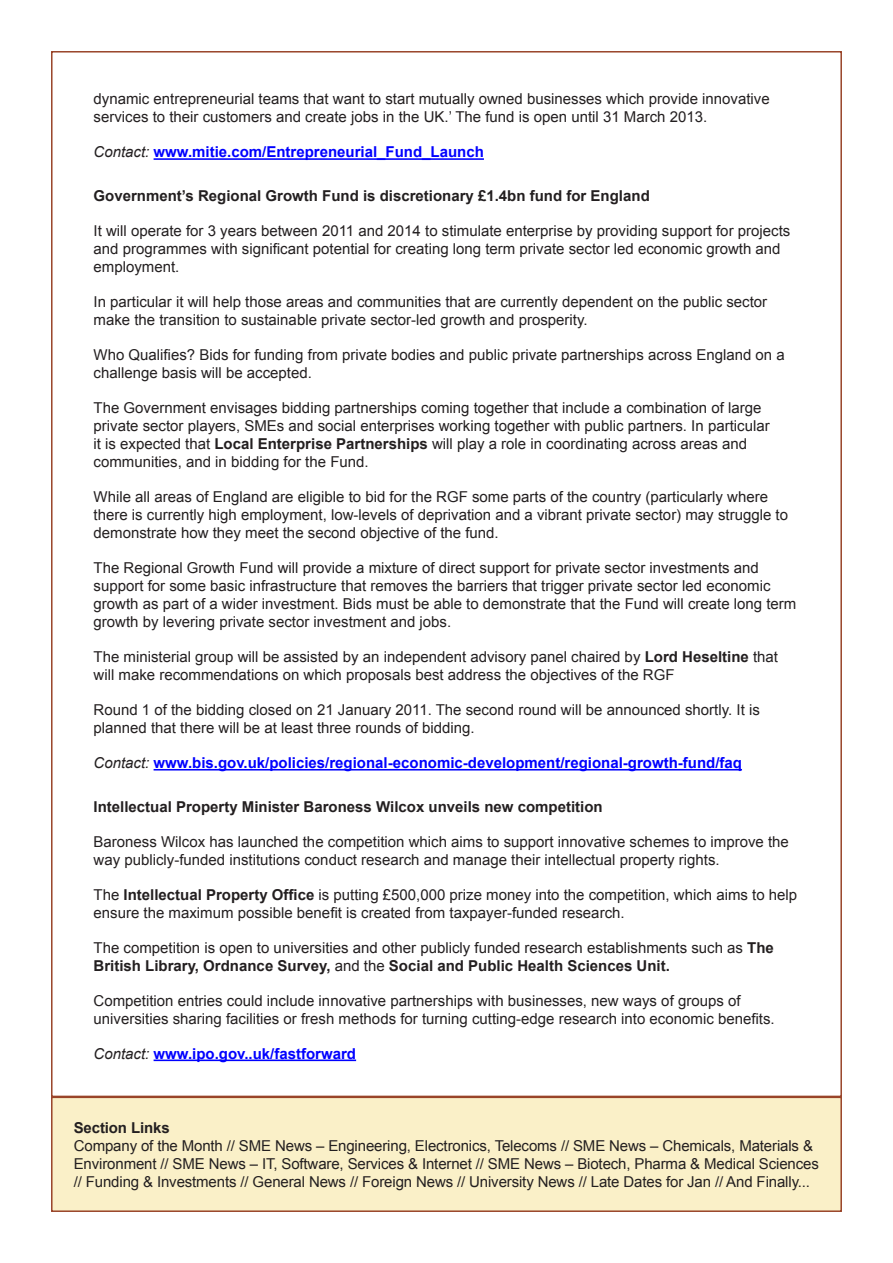
<style>
.page{position:relative;width:893px;height:1263px;background:#fff}
.page>*{position:absolute;margin:0;border:0;box-sizing:border-box;transform-origin:0 0}
.Main_text{font:15px/18px "Arial";color:#231f20}
.Main_text-2{font:700 15px "Arial";color:#00f}
.Story_title{font:700 15px "Arial";color:#231f20}
.s1{font-weight:400;font-style:italic;color:#231f20}
.s2{font-weight:700}
</style>
<div class="page">
<div style="left:52px;top:1097px;width:789px;height:114px;background:#faf0c8"></div>
<div style="left:51px;top:1096px;width:791px;height:116px;border:2px solid #994429"></div>
<hr style="left:154px;top:158px;width:330px;height:2px;background:#00f">
<hr style="left:154px;top:769px;width:588px;height:1px;background:#00f">
<hr style="left:154px;top:1059px;width:202px;height:2px;background:#00f">
<p class="Main_text" style="left:94px;top:90px;width:678px">dynamic entrepreneurial teams that want to start mutually owned businesses which provide innovative services to their customers and create jobs in the UK.’ The fund is open until 31 March 2013.</p>
<p class="Main_text-2" style="left:94px;top:142px;width:392px"><span class="s1">Contact:</span> www.mitie.com/Entrepreneurial_Fund_Launch</p>
<p class="Story_title" style="left:94px;top:186px;width:558px">Government’s Regional Growth Fund is discretionary £1.4bn fund for England</p>
<p class="Main_text" style="left:94px;top:222px;width:698px">It will operate for 3 years between 2011 and 2014 to stimulate enterprise by providing support for projects and programmes with significant potential for creating long term private sector led economic growth and employment.</p>
<p class="Main_text" style="left:94px;top:293px;width:675px">In particular it will help those areas and communities that are currently dependent on the public sector make the transition to sustainable private sector-led growth and prosperity.</p>
<p class="Main_text" style="left:94px;top:346px;width:693px">Who Qualifies? Bids for funding from private bodies and public private partnerships across England on a challenge basis will be accepted.</p>
<p class="Main_text" style="left:94px;top:399px;width:678px">The Government envisages bidding partnerships coming together that include a combination of large private sector players, SMEs and social enterprises working together with public partners. In particular it is expected that <span class="s2">Local Enterprise Partnerships</span> will play a role in coordinating across areas and communities, and in bidding for the Fund.</p>
<p class="Main_text" style="left:94px;top:488px;width:696px">While all areas of England are eligible to bid for the RGF some parts of the country (particularly where there is currently high employment, low-levels of deprivation and a vibrant private sector) may struggle to demonstrate how they meet the second objective of the fund.</p>
<p class="Main_text" style="left:94px;top:559px;width:704px">The Regional Growth Fund will provide a mixture of direct support for private sector investments and support for some basic infrastructure that removes the barriers that trigger private sector led economic growth as part of a wider investment. Bids must be able to demonstrate that the Fund will create long term growth by levering private sector investment and jobs.</p>
<p class="Main_text" style="left:94px;top:648px;width:686px">The ministerial group will be assisted by an independent advisory panel chaired by <span class="s2">Lord Heseltine</span> that will make recommendations on which proposals best address the objectives of the RGF</p>
<p class="Main_text" style="left:94px;top:701px;width:668px">Round 1 of the bidding closed on 21 January 2011. The second round will be announced shortly. It is planned that there will be at least three rounds of bidding.</p>
<p class="Main_text-2" style="left:94px;top:753px;width:650px"><span class="s1">Contact:</span> www.bis.gov.uk/policies/regional-economic-development/regional-growth-fund/faq</p>
<p class="Story_title" style="left:94px;top:796px;width:511px">Intellectual Property Minister Baroness Wilcox unveils new competition</p>
<p class="Main_text" style="left:94px;top:832px;width:697px">Baroness Wilcox has launched the competition which aims to support innovative schemes to improve the way publicly-funded institutions conduct research and manage their intellectual property rights.</p>
<p class="Main_text" style="left:94px;top:885px;width:705px">The <span class="s2">Intellectual Property Office</span> is putting £500,000 prize money into the competition, which aims to help ensure the maximum possible benefit is created from taxpayer-funded research.</p>
<p class="Main_text" style="left:94px;top:938px;width:682px">The competition is open to universities and other publicly funded research establishments such as <span class="s2">The<br>British Library, Ordnance Survey,</span> and the <span class="s2">Social and Public Health Sciences Unit.</span></p>
<p class="Main_text" style="left:94px;top:991px;width:683px">Competition entries could include innovative partnerships with businesses, new ways of groups of universities sharing facilities or fresh methods for turning cutting-edge research into economic benefits.</p>
<p class="Main_text-2" style="left:94px;top:1043px;width:264px"><span class="s1">Contact:</span> www.ipo.gov..uk/fastforward</p>
<p class="Story_title" style="left:74px;top:1117px;width:97px">Section Links</p>
<p class="Main_text" style="left:74px;top:1136px;width:746px">Company of the Month // SME News – Engineering, Electronics, Telecoms // SME News – Chemicals, Materials &amp;<br>Environment // SME News – IT, Software, Services &amp; Internet // SME News – Biotech, Pharma &amp; Medical Sciences // Funding &amp; Investments // General News // Foreign News // University News // Late Dates for Jan // And Finally...</p>
</div>
